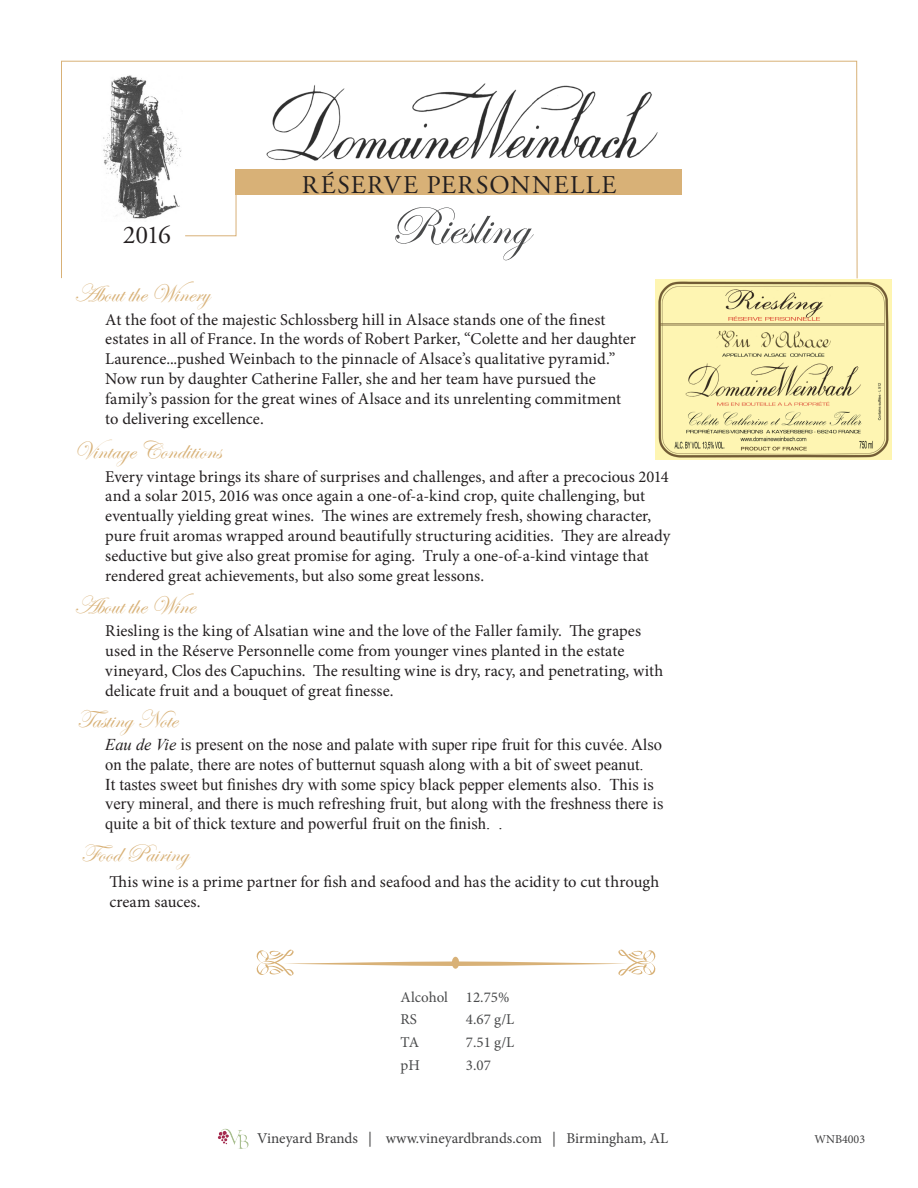
<style>
.page{position:relative;width:918px;height:1188px;background:#fff}
.page>*{position:absolute;margin:0;border:0;box-sizing:border-box;transform-origin:0 0}
.t1{font:54px "Edwardian Script ITC";color:#494a4b}
.t2{font:25.5px "Edwardian Script ITC";color:#d8b177}
.t3{font:25.5px "Adobe Garamond";letter-spacing:.055em;color:#231f20}
.t4{font:16.5px/19.8px "Minion Pro";color:#231f20}
.t5{font:16.5px/19.8px "Times New Roman";color:#231f20}
.t6{font:15px "Minion Pro";letter-spacing:-.005em;color:#3e3e3f}
.t7{font:15px "Minion Pro";color:#494a4b}
.t8{font:12px "Minion Pro";color:#3e3e3f}
.s1{font-style:italic}
</style>
<div class="page">
<svg style="left:256px;top:949px;width:38px;height:27px"></svg>
<svg style="left:618px;top:949px;width:38px;height:27px"></svg>
<svg style="left:283px;top:961px;width:345px;height:5px"></svg>
<div style="left:452px;top:957px;width:7px;height:12px;background:#d8b177;border-radius:50%"></div>
<img style="left:218px;top:1129px;width:30px;height:20px">
<img style="left:655px;top:280px;width:236px;height:179px">
<img style="left:242px;top:83px;width:434px;height:87px">
<img style="left:103px;top:75px;width:79px;height:144px">
<div style="left:61px;top:61px;width:796px;height:218px;border:1px solid #d8b177"></div>
<div style="left:236px;top:170px;width:446px;height:25px;background:#d8b177"></div>
<svg style="left:185px;top:194px;width:52px;height:43px"></svg>
<p class="t3" style="left:123px;top:221px;width:49px">2016</p>
<p class="t2" style="left:74px;top:280px;width:137px">About the Winery</p>
<p class="t3" style="left:302px;top:171px;width:316px">RÉSERVE PERSONNELLE</p>
<p class="t1" style="left:389px;top:197px;width:141px">Riesling</p>
<p class="t4" style="left:105px;top:310px;width:532px">At the foot of the majestic Schlossberg hill in Alsace stands one of the finest estates in all of France. In the words of Robert Parker, “Colette and her daughter Laurence...pushed Weinbach to the pinnacle of Alsace’s qualitative pyramid.” Now run by daughter Catherine Faller, she and her team have pursued the</p>
<p class="t4" style="left:105px;top:389px;width:517px">family’s passion for the great wines of Alsace and its unrelenting commitment to delivering excellence.</p>
<p class="t2" style="left:74px;top:436px;width:149px">Vintage Conditions</p>
<p class="t4" style="left:105px;top:466px;width:567px">Every vintage brings its share of surprises and challenges, and after a precocious 2014 and a solar 2015, 2016 was once again a one-of-a-kind crop, quite challenging, but eventually yielding great wines. The wines are extremely fresh, showing character, pure fruit aromas wrapped around beautifully structuring acidities. They are already seductive but give also great promise for aging. Truly a one-of-a-kind vintage that rendered great achievements, but also some great lessons.</p>
<p class="t4" style="left:105px;top:621px;width:560px">Riesling is the king of Alsatian wine and the love of the Faller family. The grapes used in the Réserve Personnelle come from younger vines planted in the estate vineyard, Clos des Capuchins. The resulting wine is dry, racy, and penetrating, with delicate fruit and a bouquet of great finesse.</p>
<p class="t5" style="left:105px;top:734px;width:560px"><span class="s1">Eau de Vie</span> is present on the nose and palate with super ripe fruit for this cuvée. Also on the palate, there are notes of butternut squash along with a bit of sweet peanut.<br>It tastes sweet but finishes dry with some spicy black pepper elements also. This is very mineral, and there is much refreshing fruit, but along with the freshness there is quite a bit of thick texture and powerful fruit on the finish. .</p>
<p class="t2" style="left:74px;top:591px;width:123px">About the Wine</p>
<p class="t2" style="left:77px;top:705px;width:102px">Tasting Note</p>
<p class="t2" style="left:81px;top:839px;width:109px">Food Pairing</p>
<p class="t4" style="left:110px;top:872px;width:551px">This wine is a prime partner for fish and seafood and has the acidity to cut through cream sauces.</p>
<p class="t7" style="left:401px;top:987px;width:49px">Alcohol</p>
<p class="t7" style="left:466px;top:987px;width:45px">12.75%</p>
<p class="t7" style="left:401px;top:1010px;width:18px">RS</p>
<p class="t7" style="left:466px;top:1010px;width:50px">4.67 g/L</p>
<p class="t7" style="left:401px;top:1033px;width:20px">TA</p>
<p class="t7" style="left:466px;top:1033px;width:50px">7.51 g/L</p>
<p class="t7" style="left:401px;top:1055px;width:21px">pH</p>
<p class="t7" style="left:466px;top:1055px;width:27px">3.07</p>
<p class="t6" style="left:257px;top:1129px;width:412px">Vineyard Brands | www.vineyardbrands.com | Birmingham, AL</p>
<p class="t8" style="left:814px;top:1131px;width:52px">WNB4003</p>
</div>
